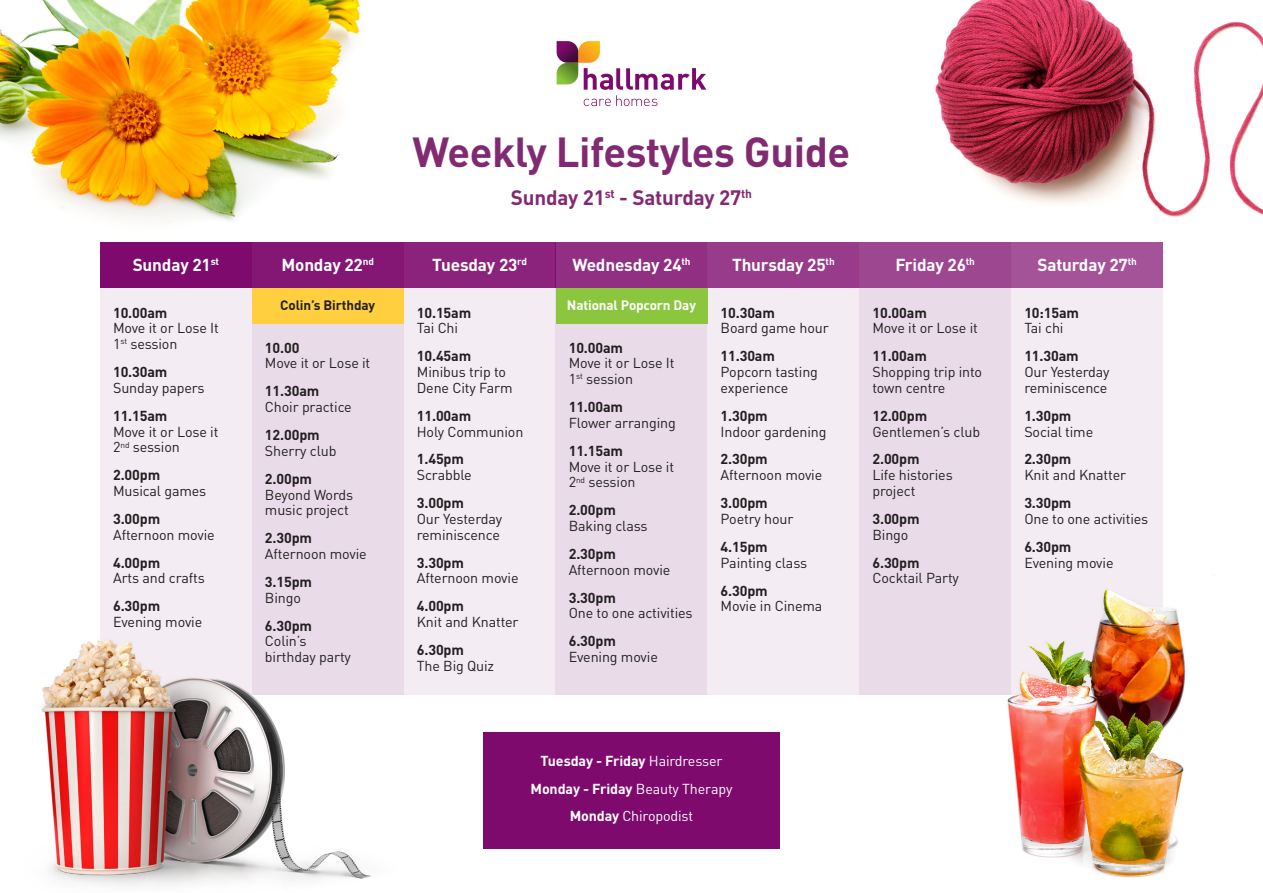
<style>
.page{position:relative;width:1263px;height:893px;background:#fff}
.page>*{position:absolute;margin:0;border:0;box-sizing:border-box;transform-origin:0 0}
.t1{font:700 41.55px "DIN";letter-spacing:-.01em;color:#822a71}
.t2{font:700 20.7px "DIN";letter-spacing:-.01em;color:#822a71}
.t3{font:700 17.1px "DIN";letter-spacing:-.01em;color:#fff}
.t4{font:14.25px/15.8px "DIN";letter-spacing:-.01em;color:#231f20}
.t5{font:700 14.25px "DIN";letter-spacing:-.01em;color:#fff}
.t6{font:700 14.25px/15.8px "DIN";letter-spacing:-.01em;color:#231f20}
.t7{font:14.25px "DIN";letter-spacing:-.01em;color:#fff}
.t8{font:700 13.5px "DIN";letter-spacing:-.01em;color:#fff}
.t9{font:700 13.5px "DIN";letter-spacing:-.01em;color:#231f20}
.s1{font-weight:700}
.s2{font-weight:400}
</style>
<div class="page">
<img style="left:935px;top:0;width:328px;height:217px">
<img style="left:0;top:0;width:360px;height:222px">
<svg style="left:557px;top:41px;width:149px;height:65px"></svg>
<div style="left:100px;top:288px;width:152px;height:406px;background:#f3ecf3"></div>
<div style="left:404px;top:288px;width:151px;height:406px;background:#f3ecf3"></div>
<div style="left:707px;top:288px;width:152px;height:406px;background:#f3ecf3"></div>
<div style="left:483px;top:732px;width:297px;height:116px;background:#7e0a6d"></div>
<div style="left:1011px;top:288px;width:152px;height:406px;background:#f3ecf3"></div>
<div style="left:252px;top:288px;width:152px;height:406px;background:#e9dce8"></div>
<div style="left:555px;top:288px;width:152px;height:406px;background:#e9dce8"></div>
<div style="left:859px;top:288px;width:152px;height:406px;background:#e9dce8"></div>
<div style="left:100px;top:242px;width:152px;height:46px;background:#7e0a6d"></div>
<div style="left:404px;top:242px;width:151px;height:46px;background:#8b227b"></div>
<div style="left:707px;top:242px;width:152px;height:46px;background:#973b8a"></div>
<div style="left:1011px;top:242px;width:152px;height:46px;background:#a45399"></div>
<div style="left:252px;top:242px;width:152px;height:46px;background:#841674"></div>
<div style="left:555px;top:242px;width:152px;height:46px;background:#912f83"></div>
<div style="left:859px;top:242px;width:152px;height:46px;background:#9e4791"></div>
<div style="left:252px;top:288px;width:152px;height:36px;background:#ffcf40"></div>
<div style="left:555px;top:288px;width:152px;height:36px;background:#8bc63e"></div>
<img style="left:41px;top:639px;width:364px;height:247px">
<img style="left:977px;top:589px;width:209px;height:289px">
<p class="t1" style="left:413px;top:125px;width:439px">Weekly Lifestyles Guide</p>
<p class="t2" style="left:511px;top:184px;width:243px">Sunday 21<sup>st</sup> - Saturday 27<sup>th</sup></p>
<p class="t3" style="left:133px;top:254px;width:88px">Sunday 21<sup>st</sup></p>
<p class="t3" style="left:281px;top:254px;width:94px">Monday 22<sup>nd</sup></p>
<p class="t3" style="left:432px;top:254px;width:96px">Tuesday 23<sup>rd</sup></p>
<p class="t3" style="left:572px;top:254px;width:120px">Wednesday 24<sup>th</sup></p>
<p class="t3" style="left:732px;top:254px;width:104px">Thursday 25<sup>th</sup></p>
<p class="t3" style="left:895px;top:254px;width:81px">Friday 26<sup>th</sup></p>
<p class="t3" style="left:1037px;top:254px;width:101px">Saturday 27<sup>th</sup></p>
<p class="t4" style="left:113px;top:304px;width:107px"><span class="s1">10.00am<br></span>Move it or Lose It<br>1<sup>st</sup> session</p>
<p class="t4" style="left:113px;top:364px;width:93px"><span class="s1">10.30am<br></span>Sunday papers</p>
<p class="t4" style="left:113px;top:407px;width:107px"><span class="s1">11.15am<br></span>Move it or Lose it<br>2<sup>nd</sup> session</p>
<p class="t4" style="left:113px;top:467px;width:95px"><span class="s1">2.00pm<br></span>Musical games</p>
<p class="t4" style="left:113px;top:511px;width:103px"><span class="s1">3.00pm<br></span>Afternoon movie</p>
<p class="t4" style="left:113px;top:554px;width:93px"><span class="s1">4.00pm<br></span>Arts and crafts</p>
<p class="t4" style="left:113px;top:598px;width:91px"><span class="s1">6.30pm<br></span>Evening movie</p>
<p class="t9" style="left:280px;top:296px;width:96px">Colin’s Birthday</p>
<p class="t8" style="left:567px;top:296px;width:131px">National Popcorn Day</p>
<p class="t6" style="left:417px;top:304px;width:56px">10.15am<br><span class="s2">Tai Chi</span></p>
<p class="t4" style="left:417px;top:348px;width:97px"><span class="s1">10.45am<br></span>Minibus trip to<br>Dene City Farm</p>
<p class="t4" style="left:417px;top:407px;width:108px"><span class="s1">11.00am<br></span>Holy Communion</p>
<p class="t4" style="left:417px;top:451px;width:56px"><span class="s1">1.45pm<br></span>Scrabble</p>
<p class="t4" style="left:417px;top:495px;width:87px"><span class="s1">3.00pm<br></span>Our Yesterday reminiscence</p>
<p class="t4" style="left:417px;top:554px;width:103px"><span class="s1">3.30pm<br></span>Afternoon movie</p>
<p class="t4" style="left:417px;top:598px;width:103px"><span class="s1">4.00pm<br></span>Knit and Knatter</p>
<p class="t4" style="left:417px;top:642px;width:79px"><span class="s1">6.30pm<br></span>The Big Quiz</p>
<p class="t4" style="left:721px;top:304px;width:110px"><span class="s1">10.30am<br></span>Board game hour</p>
<p class="t4" style="left:721px;top:348px;width:99px"><span class="s1">11.30am<br></span>Popcorn tasting experience</p>
<p class="t4" style="left:721px;top:407px;width:107px"><span class="s1">1.30pm<br></span>Indoor gardening</p>
<p class="t4" style="left:721px;top:451px;width:103px"><span class="s1">2.30pm<br></span>Afternoon movie</p>
<p class="t4" style="left:721px;top:495px;width:74px"><span class="s1">3.00pm<br></span>Poetry hour</p>
<p class="t4" style="left:721px;top:539px;width:88px"><span class="s1">4.15pm<br></span>Painting class</p>
<p class="t4" style="left:721px;top:582px;width:103px"><span class="s1">6.30pm<br></span>Movie in Cinema</p>
<p class="t4" style="left:872px;top:304px;width:107px"><span class="s1">10.00am<br></span>Move it or Lose it</p>
<p class="t4" style="left:872px;top:348px;width:111px"><span class="s1">11.00am<br></span>Shopping trip into town centre</p>
<p class="t4" style="left:872px;top:407px;width:109px"><span class="s1">12.00pm<br></span>Gentlemen’s club</p>
<p class="t4" style="left:872px;top:451px;width:82px"><span class="s1">2.00pm<br></span>Life histories project</p>
<p class="t6" style="left:872px;top:510px;width:49px">3.00pm<br><span class="s2">Bingo</span></p>
<p class="t4" style="left:872px;top:554px;width:88px"><span class="s1">6.30pm<br></span>Cocktail Party</p>
<p class="t6" style="left:1024px;top:304px;width:56px">10:15am<br><span class="s2">Tai chi</span></p>
<p class="t4" style="left:1024px;top:348px;width:87px"><span class="s1">11.30am<br></span>Our Yesterday reminiscence</p>
<p class="t4" style="left:1024px;top:407px;width:70px"><span class="s1">1.30pm<br></span>Social time</p>
<p class="t4" style="left:1024px;top:451px;width:103px"><span class="s1">2.30pm<br></span>Knit and Knatter</p>
<p class="t4" style="left:1024px;top:495px;width:125px"><span class="s1">3.30pm<br></span>One to one activities</p>
<p class="t4" style="left:1024px;top:539px;width:91px"><span class="s1">6.30pm<br></span>Evening movie</p>
<p class="t4" style="left:265px;top:339px;width:107px"><span class="s1">10.00<br></span>Move it or Lose it</p>
<p class="t4" style="left:265px;top:383px;width:88px"><span class="s1">11.30am<br></span>Choir practice</p>
<p class="t4" style="left:265px;top:427px;width:73px"><span class="s1">12.00pm<br></span>Sherry club</p>
<p class="t4" style="left:265px;top:470px;width:90px"><span class="s1">2.00pm<br></span>Beyond Words music project</p>
<p class="t4" style="left:265px;top:530px;width:103px"><span class="s1">2.30pm<br></span>Afternoon movie</p>
<p class="t6" style="left:265px;top:573px;width:49px">3.15pm<br><span class="s2">Bingo</span></p>
<p class="t4" style="left:265px;top:617px;width:88px"><span class="s1">6.30pm<br></span>Colin’s birthday party</p>
<p class="t4" style="left:569px;top:339px;width:107px"><span class="s1">10.00am<br></span>Move it or Lose It<br>1<sup>st</sup> session</p>
<p class="t4" style="left:569px;top:399px;width:109px"><span class="s1">11.00am<br></span>Flower arranging</p>
<p class="t4" style="left:569px;top:443px;width:107px"><span class="s1">11.15am<br></span>Move it or Lose it<br>2<sup>nd</sup> session</p>
<p class="t4" style="left:569px;top:502px;width:80px"><span class="s1">2.00pm<br></span>Baking class</p>
<p class="t4" style="left:569px;top:546px;width:103px"><span class="s1">2.30pm<br></span>Afternoon movie</p>
<p class="t4" style="left:569px;top:589px;width:125px"><span class="s1">3.30pm<br></span>One to one activities</p>
<p class="t4" style="left:569px;top:633px;width:91px"><span class="s1">6.30pm<br></span>Evening movie</p>
<p class="t5" style="left:540px;top:751px;width:184px">Tuesday - Friday <span class="s2">Hairdresser</span></p>
<p class="t5" style="left:531px;top:779px;width:203px">Monday - Friday <span class="s2">Beauty Therapy</span></p>
<p class="t7" style="left:570px;top:807px;width:125px"><span class="s1">Monday</span> Chiropodist</p>
</div>
